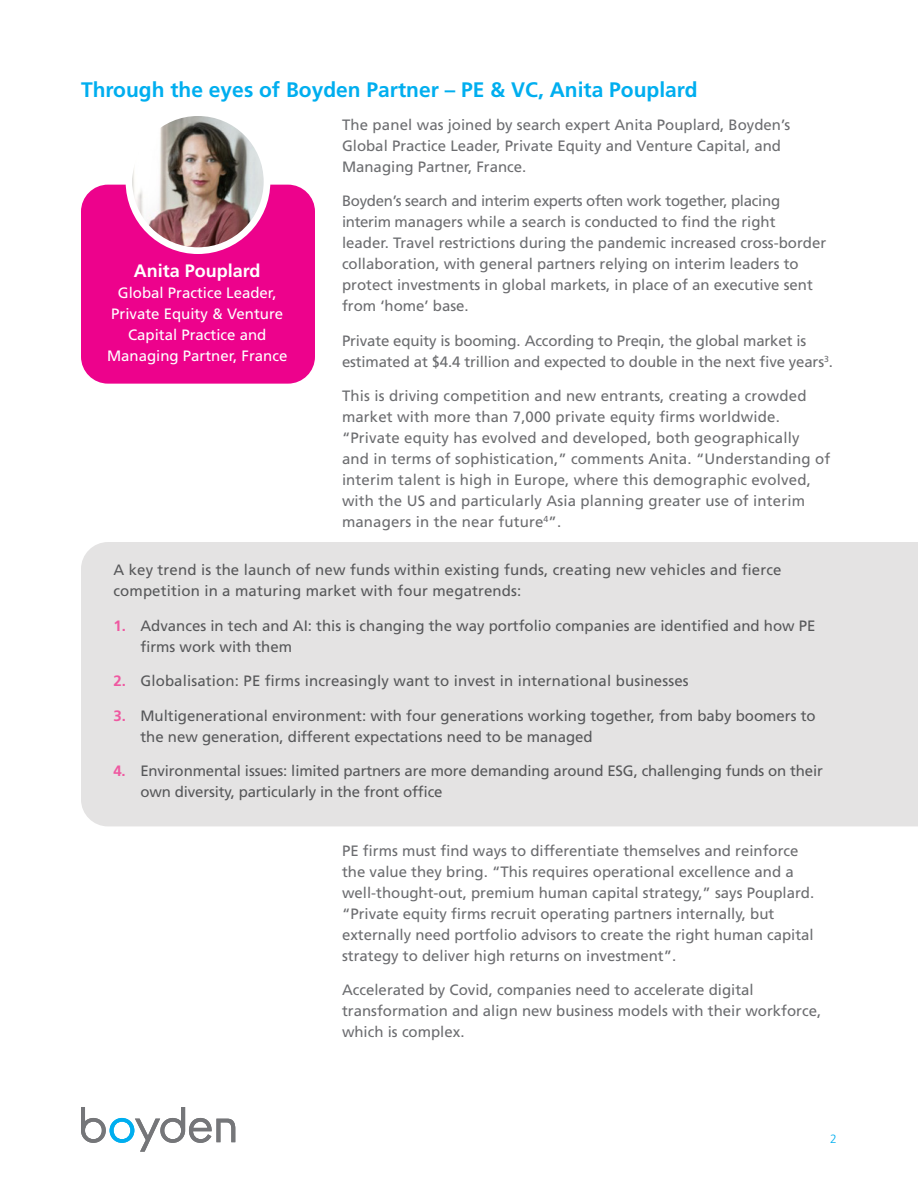
<style>
.page{position:relative;width:918px;height:1188px;background:#fff}
.page>*{position:absolute;margin:0;border:0;box-sizing:border-box;transform-origin:0 0}
.t1{font:700 21px "Frutiger";color:#00aeef}
.Body_Copy{font:700 18px "Frutiger";color:#fff}
.Body_Copy-2{font:15px/21px "Frutiger";color:#6c6d70}
.Body_Copy-3{font:15px/21px "Frutiger";color:#57585a}
.Body_Copy-4{font:15px/21px "Frutiger";color:#fff;text-align:center}
.t2{font:300 12px "Frutiger";color:#00aeef}
.s1{font-weight:700;color:#ef59a1}
</style>
<div class="page">
<svg style="left:81px;top:1107px;width:154px;height:45px"></svg>
<div style="left:81px;top:542px;width:837px;height:284px;background:#e4e3e3"></div>
<div style="left:81px;top:185px;width:234px;height:199px;background:#ed028c;border-radius:27px"></div>
<img style="left:129px;top:117px;width:138px;height:134px">
<div style="left:126px;top:109px;width:144px;height:145px;border:7px solid #fff;border-radius:50%"></div>
<p class="t1" style="left:81px;top:78px;width:618px">Through the eyes of Boyden Partner – PE &amp; VC, Anita Pouplard</p>
<p class="Body_Copy" style="left:134px;top:260px;width:128px">Anita Pouplard</p>
<p class="Body_Copy-4" style="left:107px;top:282px;width:182px">Global Practice Leader,<br>Private Equity &amp; Venture<br>Capital Practice and<br>Managing Partner, France</p>
<p class="Body_Copy-2" style="left:342px;top:114px;width:450px">The panel was joined by search expert Anita Pouplard, Boyden’s<br>Global Practice Leader, Private Equity and Venture Capital, and<br>Managing Partner, France.</p>
<p class="Body_Copy-2" style="left:342px;top:190px;width:486px">Boyden’s search and interim experts often work together, placing interim managers while a search is conducted to find the right<br>leader. Travel restrictions during the pandemic increased cross-border collaboration, with general partners relying on interim leaders to protect investments in global markets, in place of an executive sent from ‘home’ base.</p>
<p class="Body_Copy-2" style="left:342px;top:330px;width:492px">Private equity is booming. According to Preqin, the global market is estimated at $4.4 trillion and expected to double in the next five years<sup>3</sup>.</p>
<p class="Body_Copy-2" style="left:342px;top:385px;width:490px">This is driving competition and new entrants, creating a crowded market with more than 7,000 private equity firms worldwide. “Private equity has evolved and developed, both geographically and in terms of sophistication,” comments Anita. “Understanding of interim talent is high in Europe, where this demographic evolved, with the US and particularly Asia planning greater use of interim managers in the near future<sup>4</sup>”.</p>
<p class="Body_Copy-3" style="left:113px;top:560px;width:670px">A key trend is the launch of new funds within existing funds, creating new vehicles and fierce competition in a maturing market with four megatrends:</p>
<p class="Body_Copy-3" style="left:140px;top:615px;width:677px;text-indent:-27px"><span class="s1">1.</span> Advances in tech and AI: this is changing the way portfolio companies are identified and how PE firms work with them</p>
<p class="Body_Copy-3" style="left:113px;top:671px;width:577px"><span class="s1">2.</span> Globalisation: PE firms increasingly want to invest in international businesses</p>
<p class="Body_Copy-3" style="left:140px;top:705px;width:677px;text-indent:-27px"><span class="s1">3.</span> Multigenerational environment: with four generations working together, from baby boomers to the new generation, different expectations need to be managed</p>
<p class="Body_Copy-3" style="left:140px;top:761px;width:684px;text-indent:-27px"><span class="s1">4.</span> Environmental issues: limited partners are more demanding around ESG, challenging funds on their own diversity, particularly in the front office</p>
<p class="Body_Copy-2" style="left:342px;top:840px;width:474px">PE firms must find ways to differentiate themselves and reinforce the value they bring. “This requires operational excellence and a well-thought-out, premium human capital strategy,” says Pouplard. “Private equity firms recruit operating partners internally, but externally need portfolio advisors to create the right human capital strategy to deliver high returns on investment”.</p>
<p class="Body_Copy-2" style="left:342px;top:979px;width:481px">Accelerated by Covid, companies need to accelerate digital transformation and align new business models with their workforce, which is complex.</p>
<p class="t2" style="left:830px;top:1132px;width:8px">2</p>
</div>
